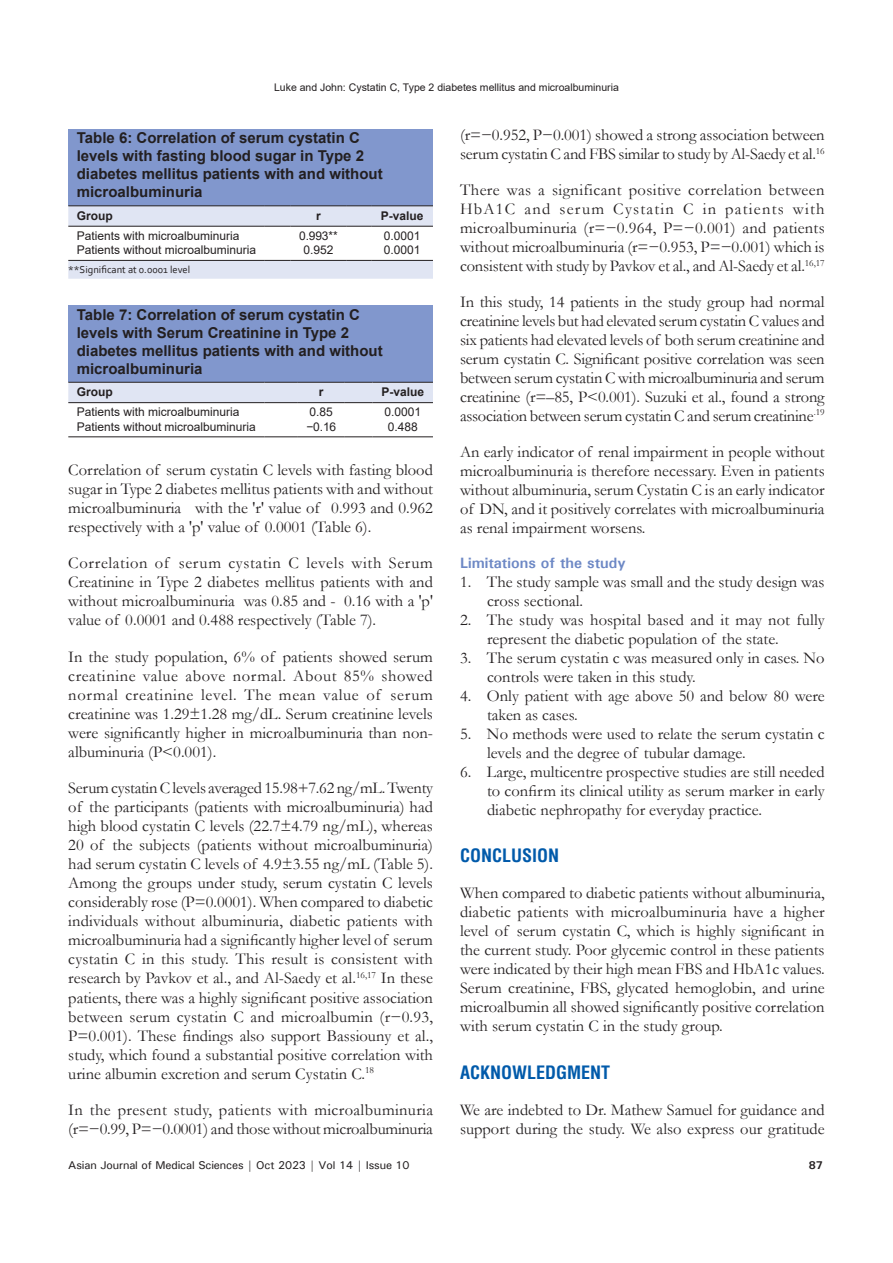
<style>
.page{position:relative;width:893px;height:1263px;background:#fff}
.page>*{position:absolute;margin:0;border:0;box-sizing:border-box;transform-origin:0 0}
.t1{font:700 condensed 18px "Helvetica";color:#015aaa}
.TX{font:16.5px/19px "Garamond";color:#231f20;text-align:justify}
.L{font:16.5px/18.9px "Garamond";color:#231f20}
.LL{font:16.5px/18.9px "Garamond";color:#231f20;text-align:justify}
.TX-2{font:16.5px/19px "Garamond";letter-spacing:.02em;color:#231f20}
.TT{font:700 15px/18px "Helvetica";color:#231f20}
.t2{font:700 15px "Univers";color:#6d88c5}
.TBL{font:12px "Arial";color:#231f20}
.TB{font:12px "Arial";color:#231f20}
.TCH{font:700 12px "Arial";color:#231f20}
.t3{font:500 11.25px "Univers";letter-spacing:-.01em;color:#231f20}
.t4{font:700 11.25px "Univers";color:#231f20}
.t5{font:10.5px "Arial";color:#231f20}
.TFN{font:10.5px "Corbel";color:#231f20}
</style>
<div class="page">
<div style="left:68px;top:129px;width:365px;height:77px;background:#8197cd"></div>
<svg style="left:68px;top:205px;width:365px;height:74px"></svg>
<hr style="left:371px;top:205px;width:62px;height:1px;background:#231f20">
<div style="left:68px;top:306px;width:365px;height:76px;background:#8197cd"></div>
<hr style="left:68px;top:436px;width:196px;height:1px;background:#231f20">
<hr style="left:264px;top:436px;width:34px;height:1px;background:#231f20">
<hr style="left:298px;top:436px;width:47px;height:1px;background:#231f20">
<svg style="left:345px;top:436px;width:27px;height:1px"></svg>
<hr style="left:372px;top:436px;width:61px;height:1px;background:#231f20">
<svg style="left:68px;top:382px;width:365px;height:21px;background:#d2d6e3"></svg>
<hr style="left:372px;top:382px;width:61px;height:1px;background:#231f20">
<p class="t5" style="left:274px;top:80px;width:346px">Luke and John: Cystatin C, Type 2 diabetes mellitus and microalbuminuria</p>
<p class="TT" style="left:77px;top:129px;width:307px">Table 6: Correlation of serum cystatin C levels with fasting blood sugar in Type 2 diabetes mellitus patients with and without microalbuminuria</p>
<p class="TCH" style="left:77px;top:207px;width:38px">Group</p>
<p class="TCH" style="left:316px;top:207px;width:6px">r</p>
<p class="TCH" style="left:381px;top:207px;width:44px">P‑value</p>
<p class="TB" style="left:77px;top:227px;width:164px">Patients with microalbuminuria</p>
<p class="TB" style="left:299px;top:227px;width:40px">0.993**</p>
<p class="TB" style="left:384px;top:227px;width:38px">0.0001</p>
<p class="TBL" style="left:77px;top:242px;width:181px">Patients without microalbuminuria</p>
<p class="TBL" style="left:303px;top:242px;width:32px">0.952</p>
<p class="TBL" style="left:384px;top:242px;width:38px">0.0001</p>
<p class="TFN" style="left:68px;top:263px;width:123px">**Significant at 0.0001 level</p>
<p class="TT" style="left:77px;top:306px;width:307px">Table 7: Correlation of serum cystatin C levels with Serum Creatinine in Type 2 diabetes mellitus patients with and without microalbuminuria</p>
<p class="TCH" style="left:77px;top:383px;width:38px">Group</p>
<p class="TCH" style="left:319px;top:383px;width:6px">r</p>
<p class="TCH" style="left:381px;top:383px;width:44px">P‑value</p>
<p class="TB" style="left:77px;top:404px;width:164px">Patients with microalbuminuria</p>
<p class="TB" style="left:310px;top:404px;width:25px">0.85</p>
<p class="TB" style="left:384px;top:404px;width:38px">0.0001</p>
<p class="TBL" style="left:77px;top:418px;width:181px">Patients without microalbuminuria</p>
<p class="TBL" style="left:306px;top:418px;width:31px">−0.16</p>
<p class="TBL" style="left:388px;top:418px;width:32px">0.488</p>
<p class="TX" style="left:68px;top:460px;width:366px">Correlation of serum cystatin C levels with fasting blood sugar in Type 2 diabetes mellitus patients with and without microalbuminuria with the 'r' value of 0.993 and 0.962 respectively with a 'p' value of 0.0001 (Table 6).</p>
<p class="TX" style="left:68px;top:553px;width:366px">Correlation of serum cystatin C levels with Serum Creatinine in Type 2 diabetes mellitus patients with and without microalbuminuria was 0.85 and - 0.16 with a 'p' value of 0.0001 and 0.488 respectively (Table 7).</p>
<p class="TX" style="left:68px;top:647px;width:366px">In the study population, 6% of patients showed serum creatinine value above normal. About 85% showed normal creatinine level. The mean value of serum creatinine was 1.29±1.28 mg/dL. Serum creatinine levels were significantly higher in microalbuminuria than non&shy;albuminuria (P&lt;0.001).</p>
<p class="TX" style="left:68px;top:778px;width:366px">Serum cystatin C levels averaged 15.98+7.62 ng/mL. Twenty of the participants (patients with microalbuminuria) had high blood cystatin C levels (22.7±4.79 ng/mL), whereas 20 of the subjects (patients without microalbuminuria) had serum cystatin C levels of 4.9±3.55 ng/mL (Table 5).<br>Among the groups under study, serum cystatin C levels considerably rose (P=0.0001). When compared to diabetic individuals without albuminuria, diabetic patients with microalbuminuria had a significantly higher level of serum cystatin C in this study. This result is consistent with research by Pavkov et al., and Al-Saedy et al.<sup>16,17</sup> In these patients, there was a highly significant positive association between serum cystatin C and microalbumin (r−0.93, P=0.001). These findings also support Bassiouny et al., study, which found a substantial positive correlation with urine albumin excretion and serum Cystatin C.<sup>18</sup></p>
<p class="TX-2" style="left:68px;top:1100px;width:366px">In the present study, patients with microalbuminuria (r=−0.99, P=−0.0001) and those without microalbuminuria</p>
<p class="TX" style="left:460px;top:125px;width:366px">(r=−0.952, P−0.001) showed a strong association between serum cystatin C and FBS similar to study by Al-Saedy et al.<sup>16</sup></p>
<p class="TX" style="left:460px;top:180px;width:366px">There was a significant positive correlation between HbA1C and serum Cystatin C in patients with microalbuminuria (r=−0.964, P=−0.001) and patients without microalbuminuria (r=−0.953, P=−0.001) which is consistent with study by Pavkov et al., and Al-Saedy et al.<sup>16,17</sup></p>
<p class="TX" style="left:460px;top:292px;width:366px">In this study, 14 patients in the study group had normal creatinine levels but had elevated serum cystatin C values and six patients had elevated levels of both serum creatinine and serum cystatin C. Significant positive correlation was seen between serum cystatin C with microalbuminuria and serum creatinine (r=–85, P&lt;0.001). Suzuki et al., found a strong association between serum cystatin C and serum creatinine<sup>.19</sup></p>
<p class="TX" style="left:460px;top:442px;width:366px">An early indicator of renal impairment in people without microalbuminuria is therefore necessary. Even in patients without albuminuria, serum Cystatin C is an early indicator of DN, and it positively correlates with microalbuminuria as renal impairment worsens.</p>
<h2 class="t2" style="left:460px;top:554px;width:167px">Limitations of the study</h2>
<p class="L" style="left:487px;top:572px;width:339px;text-indent:-27px">1. The study sample was small and the study design was cross sectional.</p>
<p class="L" style="left:487px;top:610px;width:339px;text-indent:-27px">2. The study was hospital based and it may not fully represent the diabetic population of the state.</p>
<p class="L" style="left:487px;top:648px;width:339px;text-indent:-27px">3. The serum cystatin c was measured only in cases. No controls were taken in this study.</p>
<p class="L" style="left:487px;top:686px;width:339px;text-indent:-27px">4. Only patient with age above 50 and below 80 were taken as cases.</p>
<p class="L" style="left:487px;top:724px;width:339px;text-indent:-27px">5. No methods were used to relate the serum cystatin c levels and the degree of tubular damage.</p>
<p class="LL" style="left:487px;top:762px;width:339px;text-indent:-27px">6. Large, multicentre prospective studies are still needed to confirm its clinical utility as serum marker in early diabetic nephropathy for everyday practice.</p>
<h1 class="t1" style="left:460px;top:844px;width:101px">CONCLUSION</h1>
<p class="TX" style="left:460px;top:883px;width:366px">When compared to diabetic patients without albuminuria, diabetic patients with microalbuminuria have a higher level of serum cystatin C, which is highly significant in the current study. Poor glycemic control in these patients were indicated by their high mean FBS and HbA1c values.<br>Serum creatinine, FBS, glycated hemoglobin, and urine microalbumin all showed significantly positive correlation with serum cystatin C in the study group.</p>
<h1 class="t1" style="left:460px;top:1060px;width:152px">ACKNOWLEDGMENT</h1>
<p class="TX" style="left:460px;top:1100px;width:366px">We are indebted to Dr. Mathew Samuel for guidance and support during the study. We also express our gratitude</p>
<p class="t3" style="left:68px;top:1157px;width:343px">Asian Journal of Medical Sciences | Oct 2023 | Vol 14 | Issue 10</p>
<p class="t4" style="left:809px;top:1158px;width:16px">87</p>
</div>
